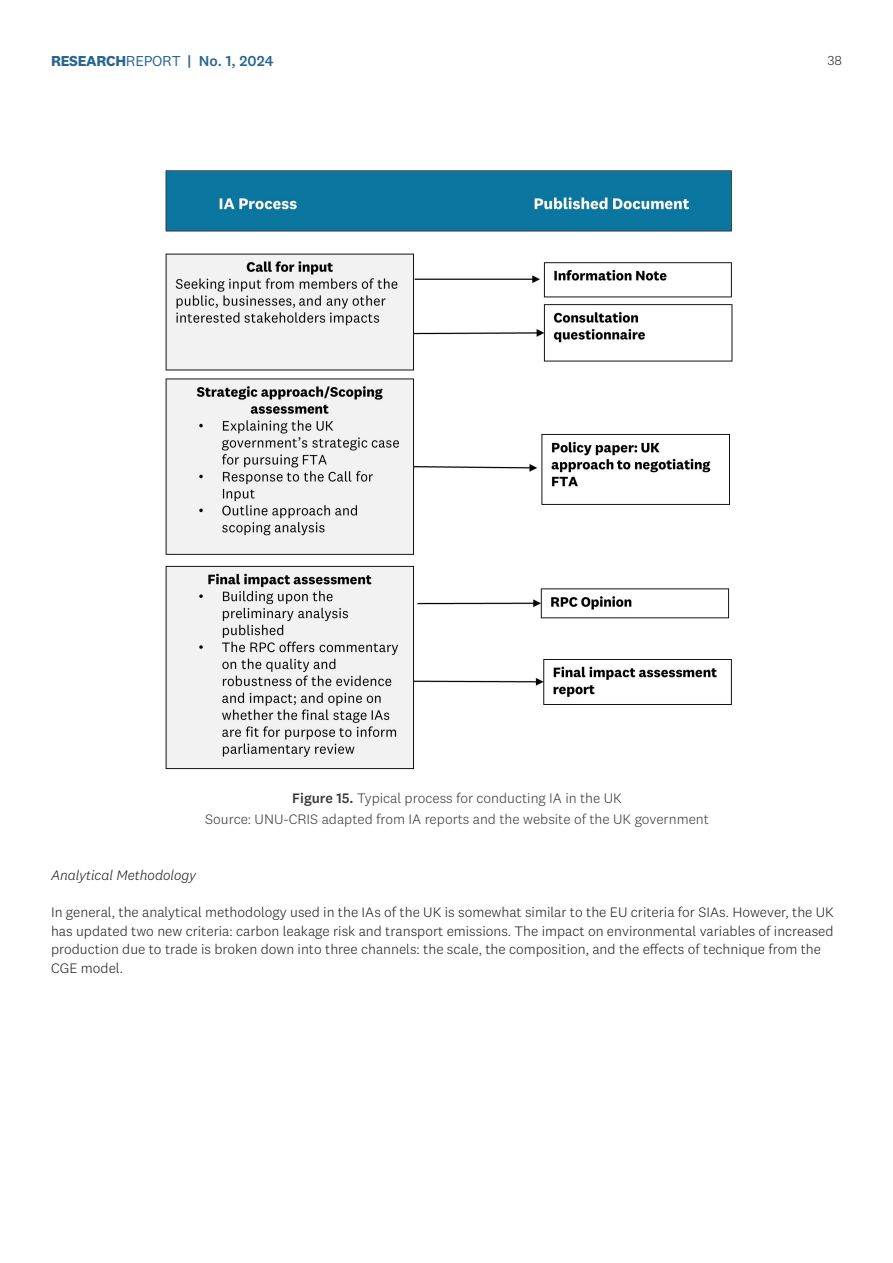
<style>
.page{position:relative;width:893px;height:1263px;background:#fff}
.page>*{position:absolute;margin:0;border:0;box-sizing:border-box;transform-origin:0 0}
.t1{font:500 15px "National 2";letter-spacing:.01em;color:#286691}
.text{font:300 14.25px/18.6px "National 2";color:#231f20}
.caption__references__footer{font:300 14.25px "National 2";color:#36393c}
.text-2{font:italic 300 14.25px "National 2";color:#231f20}
.t2{font:300 13.5px "National 2";color:#231f20}
.s1{font-weight:700}
.s2{font-weight:400}
.s3{font-weight:500}
</style>
<div class="page">
<img style="left:165px;top:170px;width:568px;height:600px">
<p class="t1" style="left:51px;top:52px;width:224px"><span class="s1">RESEARCH</span><span class="s2">REPORT</span> | No. 1, 2024</p>
<p class="t2" style="left:827px;top:53px;width:16px">38</p>
<p class="caption__references__footer" style="left:292px;top:790px;width:331px"><span class="s3">Figure 15.</span> Typical process for conducting IA in the UK</p>
<p class="caption__references__footer" style="left:205px;top:811px;width:505px">Source: UNU-CRIS adapted from IA reports and the website of the UK government</p>
<p class="text-2" style="left:51px;top:867px;width:147px">Analytical Methodology</p>
<p class="text" style="left:51px;top:903px;width:784px">In general, the analytical methodology used in the IAs of the UK is somewhat similar to the EU criteria for SIAs. However, the UK has updated two new criteria: carbon leakage risk and transport emissions. The impact on environmental variables of increased production due to trade is broken down into three channels: the scale, the composition, and the effects of technique from the CGE model.</p>
</div>
